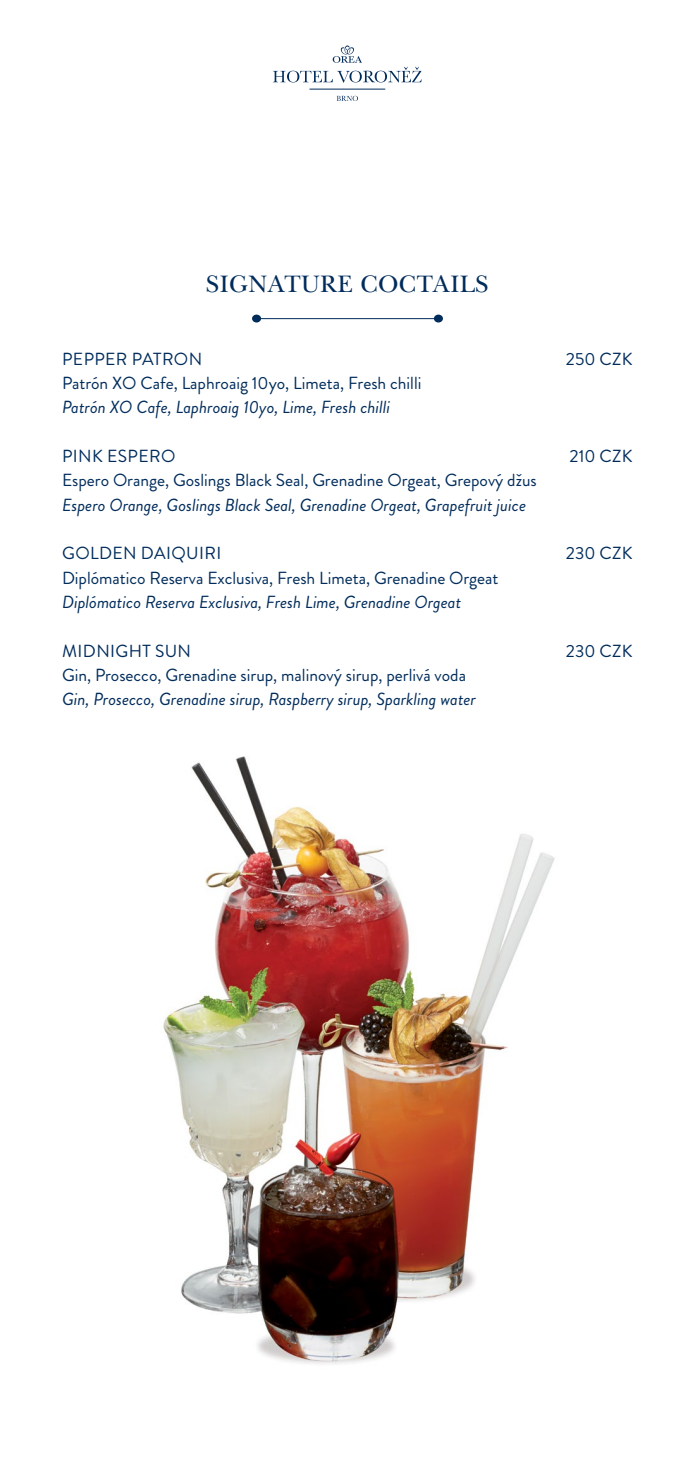
<style>
.page{position:relative;width:695px;height:1474px;background:#fff}
.page>*{position:absolute;margin:0;border:0;box-sizing:border-box;transform-origin:0 0}
.t1{font:24.5px "New Baskervilltc TOT Rom";letter-spacing:.015em;color:#002c5b}
.t2{font:17.5px "Brandon Grotesque";color:#002c5b}
.t3{font:italic 17.5px "Brandon Grotesque";color:#002c5b}
.t4{font:17.5px "Brandon Grotesque";letter-spacing:.02em;color:#002c5b}
</style>
<div class="page">
<hr style="left:309px;top:89px;width:76px;height:1px;background:#002c5b">
<svg style="left:273px;top:45px;width:148px;height:38px"></svg>
<svg style="left:336px;top:96px;width:22px;height:5px"></svg>
<hr style="left:256px;top:318px;width:185px;height:1px;background:#002c5b">
<div style="left:252px;top:314px;width:9px;height:8px;background:#002c5b;border-radius:50%"></div>
<div style="left:434px;top:314px;width:9px;height:8px;background:#002c5b;border-radius:50%"></div>
<img style="left:163px;top:756px;width:392px;height:609px">
<h1 class="t1" style="left:206px;top:269px;width:284px">SIGNATURE COCTAILS</h1>
<p class="t4" style="left:62px;top:346px;width:141px">PEPPER PATRON</p>
<p class="t2" style="left:566px;top:346px;width:68px">250 CZK</p>
<p class="t2" style="left:62px;top:371px;width:361px">Patrón XO Cafe, Laphroaig 10yo, Limeta, Fresh chilli</p>
<p class="t3" style="left:62px;top:395px;width:329px">Patrón XO Cafe, Laphroaig 10yo, Lime, Fresh chilli</p>
<p class="t4" style="left:62px;top:444px;width:115px">PINK ESPERO</p>
<p class="t2" style="left:569px;top:444px;width:65px">210 CZK</p>
<p class="t2" style="left:62px;top:468px;width:476px">Espero Orange, Goslings Black Seal, Grenadine Orgeat, Grepový džus</p>
<p class="t3" style="left:62px;top:492px;width:465px">Espero Orange, Goslings Black Seal, Grenadine Orgeat, Grapefruit juice</p>
<p class="t4" style="left:62px;top:541px;width:161px">GOLDEN DAIQUIRI</p>
<p class="t2" style="left:566px;top:541px;width:68px">230 CZK</p>
<p class="t2" style="left:62px;top:565px;width:438px">Diplómatico Reserva Exclusiva, Fresh Limeta, Grenadine Orgeat</p>
<p class="t3" style="left:62px;top:590px;width:400px">Diplómatico Reserva Exclusiva, Fresh Lime, Grenadine Orgeat</p>
<p class="t4" style="left:62px;top:638px;width:130px">MIDNIGHT SUN</p>
<p class="t2" style="left:566px;top:638px;width:68px">230 CZK</p>
<p class="t2" style="left:62px;top:663px;width:405px">Gin, Prosecco, Grenadine sirup, malinový sirup, perlivá voda</p>
<p class="t3" style="left:62px;top:687px;width:415px">Gin, Prosecco, Grenadine sirup, Raspberry sirup, Sparkling water</p>
</div>
